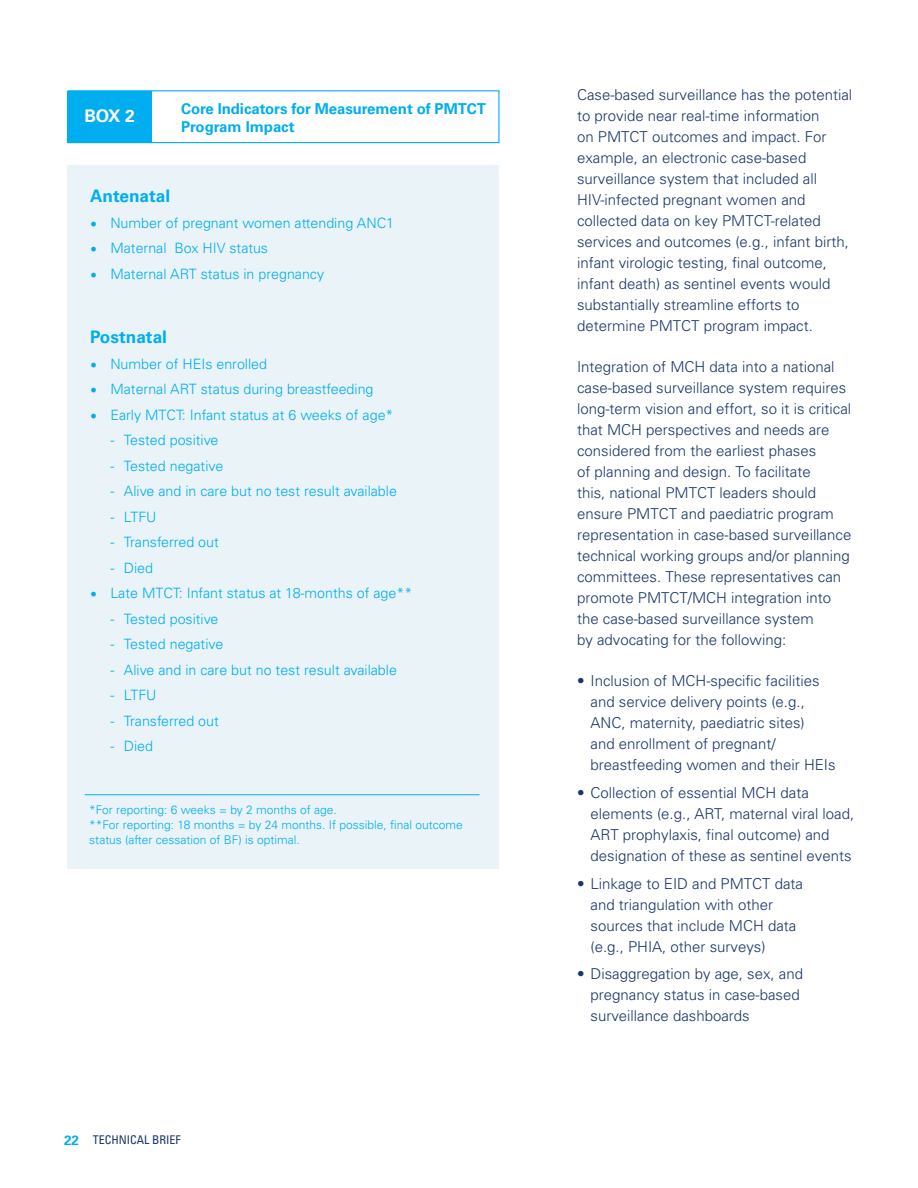
<style>
.page{position:relative;width:918px;height:1188px;background:#fff}
.page>*{position:absolute;margin:0;border:0;box-sizing:border-box;transform-origin:0 0}
.t1{font:700 17.4px "Univers LT Std";color:#fff}
.t2{font:700 17.25px "Univers LT Std";color:#00aeef}
.t3{font:300 15px/21px "Univers";color:#1b3668}
.t4{font:700 15px/18px "Univers LT Std";letter-spacing:-.005em;color:#00aeef}
.t5{font:300 14.25px "Univers LT Std";color:#00aeef}
.t6{font:300 12px/15px "Univers LT Std";color:#00aeef}
.t7{font:condensed 12px "Univers";color:#1b3668}
.s1{font-family:"Minion Pro";font-weight:400;font-size:18px}
.s2{font-weight:700;font-stretch:normal;font-size:13.5px;color:#00aeef}
</style>
<div class="page">
<div style="left:68px;top:91px;width:84px;height:52px;background:#00aeef"></div>
<div style="left:68px;top:90px;width:432px;height:53px;border:1px solid #00aeef"></div>
<div style="left:68px;top:166px;width:432px;height:703px;background:#e8f2f8"></div>
<hr style="left:85px;top:794px;width:395px;height:1px;background:#00aeef">
<p class="t1" style="left:84px;top:106px;width:52px">BOX 2</p>
<p class="t4" style="left:181px;top:100px;width:306px">Core Indicators for Measurement of PMTCT<br>Program Impact</p>
<p class="t2" style="left:90px;top:186px;width:82px">Antenatal</p>
<p class="t5" style="left:90px;top:214px;width:305px"><span class="s1">•</span> Number of pregnant women attending ANC1</p>
<p class="t5" style="left:90px;top:240px;width:179px"><span class="s1">•</span> Maternal Box HIV status</p>
<p class="t5" style="left:90px;top:265px;width:236px"><span class="s1">•</span> Maternal ART status in pregnancy</p>
<p class="t2" style="left:90px;top:327px;width:78px">Postnatal</p>
<p class="t5" style="left:90px;top:355px;width:179px"><span class="s1">•</span> Number of HEIs enrolled</p>
<p class="t5" style="left:90px;top:381px;width:285px"><span class="s1">•</span> Maternal ART status during breastfeeding</p>
<p class="t5" style="left:90px;top:406px;width:305px"><span class="s1">•</span> Early MTCT: Infant status at 6 weeks of age*</p>
<p class="t5" style="left:110px;top:432px;width:110px">- Tested positive</p>
<p class="t5" style="left:110px;top:457px;width:114px">- Tested negative</p>
<p class="t5" style="left:110px;top:482px;width:288px">- Alive and in care but no test result available</p>
<p class="t5" style="left:110px;top:508px;width:48px">- LTFU</p>
<p class="t5" style="left:110px;top:533px;width:110px">- Transferred out</p>
<p class="t5" style="left:110px;top:559px;width:44px">- Died</p>
<p class="t5" style="left:90px;top:585px;width:324px"><span class="s1">•</span> Late MTCT: Infant status at 18-months of age**</p>
<p class="t5" style="left:110px;top:610px;width:110px">- Tested positive</p>
<p class="t5" style="left:110px;top:635px;width:114px">- Tested negative</p>
<p class="t5" style="left:110px;top:661px;width:288px">- Alive and in care but no test result available</p>
<p class="t5" style="left:110px;top:686px;width:48px">- LTFU</p>
<p class="t5" style="left:110px;top:712px;width:110px">- Transferred out</p>
<p class="t5" style="left:110px;top:737px;width:44px">- Died</p>
<p class="t6" style="left:89px;top:802px;width:375px">*For reporting: 6 weeks = by 2 months of age.<br>**For reporting: 18 months = by 24 months. If possible, final outcome status (after cessation of BF) is optimal.</p>
<p class="t7" style="left:64px;top:1132px;width:118px"><span class="s2">22</span> TECHNICAL BRIEF</p>
<p class="t3" style="left:577px;top:83px;width:277px">Case-based surveillance has the potential to provide near real-time information<br>on PMTCT outcomes and impact. For example, an electronic case-based surveillance system that included all HIV-infected pregnant women and collected data on key PMTCT-related services and outcomes (e.g., infant birth, infant virologic testing, final outcome, infant death) as sentinel events would substantially streamline efforts to determine PMTCT program impact.</p>
<p class="t3" style="left:577px;top:356px;width:276px">Integration of MCH data into a national case-based surveillance system requires long-term vision and effort, so it is critical that MCH perspectives and needs are considered from the earliest phases<br>of planning and design. To facilitate<br>this, national PMTCT leaders should ensure PMTCT and paediatric program representation in case-based surveillance technical working groups and/or planning committees. These representatives can promote PMTCT/MCH integration into the case-based surveillance system<br>by advocating for the following:</p>
<p class="t3" style="left:591px;top:670px;width:247px;text-indent:-14px">• Inclusion of MCH-specific facilities and service delivery points (e.g., ANC, maternity, paediatric sites)<br>and enrollment of pregnant/ breastfeeding women and their HEIs</p>
<p class="t3" style="left:591px;top:782px;width:265px;text-indent:-14px">• Collection of essential MCH data elements (e.g., ART, maternal viral load, ART prophylaxis, final outcome) and designation of these as sentinel events</p>
<p class="t3" style="left:591px;top:872px;width:214px;text-indent:-14px">• Linkage to EID and PMTCT data and triangulation with other sources that include MCH data (e.g., PHIA, other surveys)</p>
<p class="t3" style="left:591px;top:963px;width:214px;text-indent:-14px">• Disaggregation by age, sex, and pregnancy status in case-based surveillance dashboards</p>
</div>
